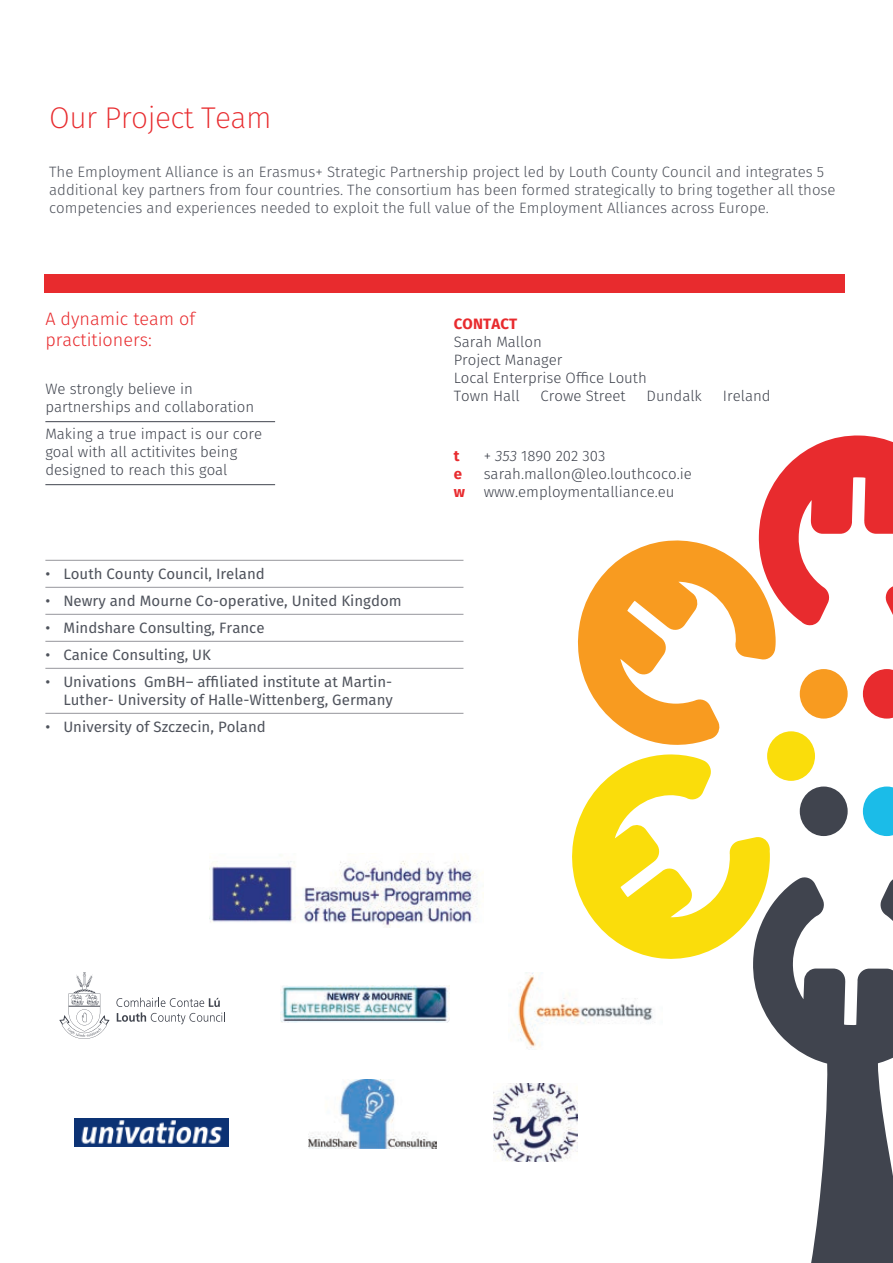
<style>
.page{position:relative;width:893px;height:1263px;background:#fff}
.page>*{position:absolute;margin:0;border:0;box-sizing:border-box;transform-origin:0 0}
.t1{font:200 30px "Fira Sans";letter-spacing:-.02em;color:#e82b2e}
.t2{font:300 18px/21px "Fira Sans";color:#e82b2e}
.BC{font:300 15px/18px "Fira Sans";color:#4f535c}
.BC___Line_Below{font:300 15px/18px "Fira Sans";color:#40444e}
.t3{font:15px/18px "Fira Sans";color:#4f535c;text-align:right}
.BC___Line_Below-2{font:700 15px "Fira Sans";letter-spacing:.01em;color:#e82b2e}
.s1{font-style:italic}
</style>
<div class="page">
<hr style="left:0;top:64px;width:1px;height:36px;background:#f0f1f2">
<div style="left:44px;top:274px;width:801px;height:18px;background:#e82b2e"></div>
<svg style="left:863px;top:786px;width:30px;height:50px"></svg>
<div style="left:800px;top:786px;width:48px;height:50px;background:#40444e;border-radius:50%"></div>
<div style="left:767px;top:731px;width:48px;height:50px;background:#fadd0b;border-radius:50%"></div>
<svg style="left:753px;top:877px;width:140px;height:386px;fill:#40444e"></svg>
<svg style="left:572px;top:754px;width:198px;height:206px"></svg>
<svg style="left:577px;top:435px;width:316px;height:310px"></svg>
<hr style="left:45px;top:421px;width:230px;height:1px;background:#40444e">
<hr style="left:45px;top:484px;width:230px;height:1px;background:#40444e">
<hr style="left:45px;top:560px;width:418px;height:1px;background:#96969c">
<hr style="left:45px;top:587px;width:418px;height:1px;background:#96969c">
<hr style="left:45px;top:614px;width:418px;height:1px;background:#96969c">
<hr style="left:45px;top:641px;width:418px;height:1px;background:#96969c">
<hr style="left:45px;top:668px;width:418px;height:1px;background:#96969c">
<hr style="left:45px;top:713px;width:418px;height:1px;background:#96969c">
<svg style="left:60px;top:972px;width:49px;height:67px"></svg>
<svg style="left:116px;top:998px;width:109px;height:26px"></svg>
<img style="left:514px;top:972px;width:139px;height:76px">
<img style="left:308px;top:1079px;width:129px;height:69px">
<img style="left:281px;top:985px;width:168px;height:37px">
<img style="left:74px;top:1118px;width:155px;height:28px">
<img style="left:494px;top:1084px;width:83px;height:77px">
<img style="left:209px;top:855px;width:269px;height:72px">
<h1 class="t1" style="left:49px;top:97px;width:224px">Our Project Team</h1>
<p class="BC" style="left:49px;top:162px;width:788px">The Employment Alliance is an Erasmus+ Strategic Partnership project led by Louth County Council and integrates 5 additional key partners from four countries. The consortium has been formed strategically to bring together all those competencies and experiences needed to exploit the full value of the Employment Alliances across Europe.</p>
<h2 class="t2" style="left:45px;top:308px;width:151px">A dynamic team of practitioners:</h2>
<p class="BC___Line_Below" style="left:45px;top:380px;width:210px">We strongly believe in partnerships and collaboration</p>
<p class="BC___Line_Below" style="left:45px;top:425px;width:218px">Making a true impact is our core goal with all actitivites being designed to reach this goal</p>
<p class="t3" style="left:45px;top:564px;width:221px">• Louth County Council, Ireland</p>
<p class="t3" style="left:45px;top:591px;width:358px">• Newry and Mourne Co-operative, United Kingdom</p>
<p class="t3" style="left:45px;top:618px;width:221px">• Mindshare Consulting, France</p>
<p class="t3" style="left:45px;top:645px;width:167px">• Canice Consulting, UK</p>
<p class="t3" style="left:45px;top:672px;width:349px">• Univations GmBH– affiliated institute at Martin-<br>Luther- University of Halle-Wittenberg, Germany</p>
<p class="t3" style="left:45px;top:717px;width:222px">• University of Szczecin, Poland</p>
<p class="BC___Line_Below-2" style="left:454px;top:311px;width:65px">CONTACT</p>
<p class="BC___Line_Below" style="left:454px;top:333px;width:90px">Sarah Mallon</p>
<p class="BC___Line_Below" style="left:454px;top:351px;width:110px">Project Manager</p>
<p class="BC___Line_Below" style="left:454px;top:369px;width:195px">Local Enterprise Office Louth</p>
<p class="BC___Line_Below" style="left:454px;top:387px;width:68px">Town Hall</p>
<p class="BC___Line_Below" style="left:541px;top:387px;width:87px">Crowe Street</p>
<p class="BC___Line_Below" style="left:647px;top:387px;width:57px">Dundalk</p>
<p class="BC___Line_Below" style="left:723px;top:387px;width:49px">Ireland</p>
<p class="BC___Line_Below-2" style="left:454px;top:443px;width:7px">t</p>
<p class="BC___Line_Below" style="left:484px;top:446px;width:123px">+ <span class="s1">353</span> 1890 202 303</p>
<p class="BC___Line_Below-2" style="left:454px;top:461px;width:10px">e</p>
<p class="BC___Line_Below" style="left:484px;top:464px;width:210px">sarah.mallon@leo.louthcoco.ie</p>
<p class="BC___Line_Below-2" style="left:454px;top:479px;width:13px">w</p>
<p class="BC___Line_Below" style="left:484px;top:482px;width:192px">www.employmentalliance.eu</p>
</div>
